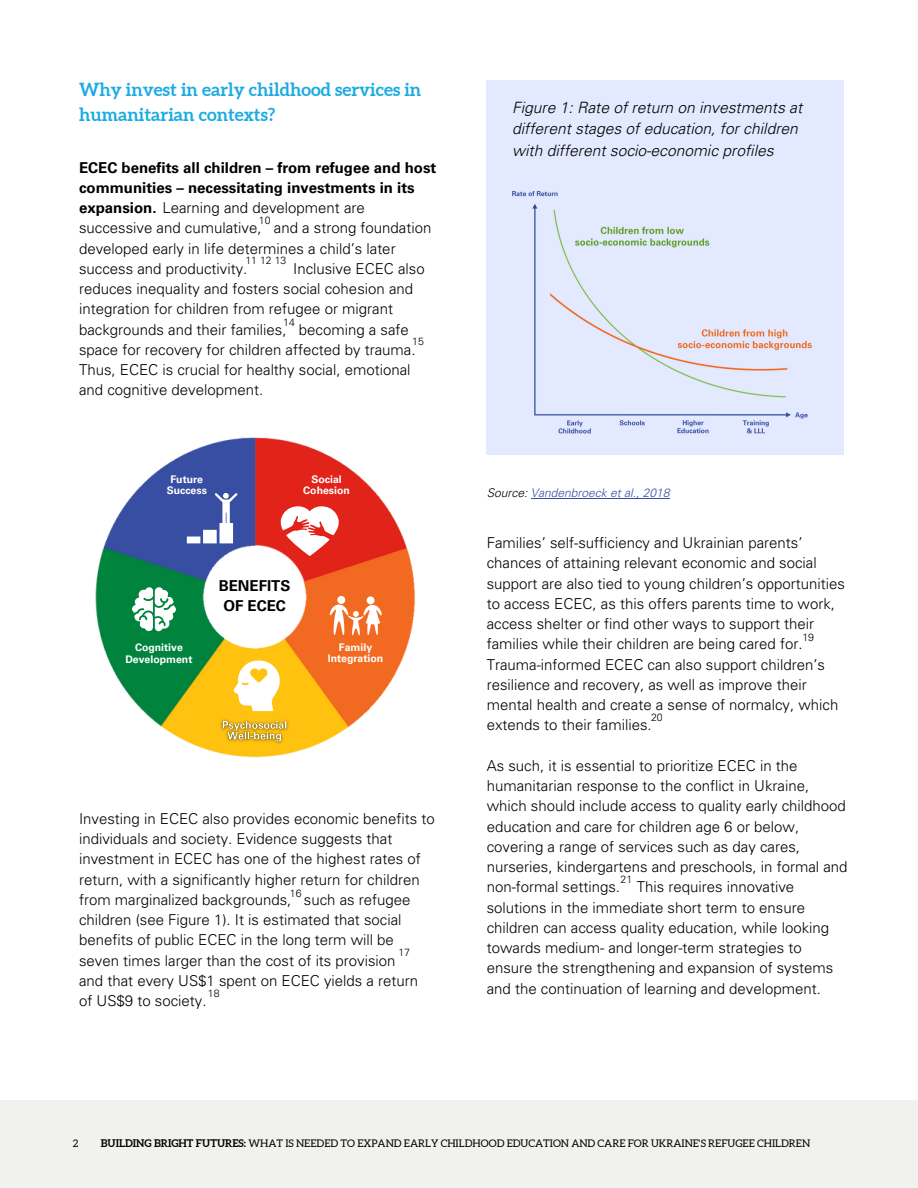
<style>
.page{position:relative;width:918px;height:1188px;background:#fff}
.page>*{position:absolute;margin:0;border:0;box-sizing:border-box;transform-origin:0 0}
.t1{font:700 18px/24.8px "Aleo";color:#1cabe2}
.t2{font:italic 300 15.6px/21px "Univers LT Pro 45";color:#000}
.t3{font:300 15px/20.2px "Univers LT Pro 45";color:#000}
.t4{font:700 15px/20.2px "Univers LT Pro 65";color:#000;text-align:center}
.t5{font:italic 300 12px "Univers LT Pro 45";color:#374ea2}
.t6{font:10.5px "Aleo";color:#000}
.t7{font:700 10.5px/10.5px "Univers LT Pro 65";color:#fff;text-align:center}
.t8{font:300 10.5px "Univers LT Pro 45";color:#000}
.s1{font-family:"Univers LT Pro 65";font-weight:700}
.s2{color:#000}
.s3{font-weight:700}
</style>
<div class="page">
<div style="left:0;top:1101px;width:918px;height:87px;background:#eeeeec"></div>
<div style="left:487px;top:80px;width:356px;height:248px;background:#e3e9ff"></div>
<img style="left:487px;top:191px;width:356px;height:263px">
<img style="left:95px;top:437px;width:320px;height:321px">
<svg style="left:187px;top:493px;width:50px;height:50px"></svg>
<div style="left:337px;top:596px;width:8px;height:8px;background:#fff;border-radius:50%"></div>
<div style="left:367px;top:596px;width:8px;height:8px;background:#fff;border-radius:50%"></div>
<svg style="left:329px;top:605px;width:54px;height:30px"></svg>
<svg style="left:280px;top:503px;width:60px;height:53px"></svg>
<img style="left:217px;top:715px;width:75px;height:38px">
<svg style="left:234px;top:660px;width:47px;height:51px"></svg>
<svg style="left:131px;top:587px;width:45px;height:45px"></svg>
<hr style="left:531px;top:498px;width:139px;height:1px;background:#374ea2">
<p class="t1" style="left:79px;top:77px;width:344px">Why invest in early childhood services in humanitarian contexts?</p>
<p class="t4" style="left:79px;top:159px;width:359px;text-align:left">ECEC benefits all children – from refugee and host communities – necessitating investments in its</p>
<p class="t3" style="left:79px;top:200px;width:354px"><span class="s1">expansion.</span> Learning and development are successive and cumulative, and a strong foundation developed early in life determines a child’s later success and productivity.</p>
<p class="t8" style="left:259px;top:217px;width:13px">10</p>
<p class="t8" style="left:245px;top:257px;width:42px">11 12 13</p>
<p class="t3" style="left:79px;top:261px;width:347px;text-indent:214px">Inclusive ECEC also reduces inequality and fosters social cohesion and integration for children from refugee or migrant backgrounds and their families, becoming a safe space for recovery for children affected by trauma.<br>Thus, ECEC is crucial for healthy social, emotional and cognitive development.</p>
<p class="t8" style="left:283px;top:319px;width:13px">14</p>
<p class="t8" style="left:412px;top:338px;width:13px">15</p>
<p class="t7" style="left:167px;top:476px;width:42px">Future<br>Success</p>
<p class="t7" style="left:303px;top:476px;width:48px">Social<br>Cohesion</p>
<p class="t7" style="left:125px;top:643px;width:69px;line-height:12.3px">Cognitive<br>Development</p>
<p class="t4" style="left:219px;top:578px;width:73px">BENEFITS<br>OF ECEC</p>
<p class="t7" style="left:328px;top:644px;width:57px">Family<br>Integration</p>
<p class="t3" style="left:79px;top:810px;width:357px">Investing in ECEC also provides economic benefits to individuals and society. Evidence suggests that investment in ECEC has one of the highest rates of return, with a significantly higher return for children from marginalized backgrounds, such as refugee children (see Figure 1). It is estimated that social benefits of public ECEC in the long term will be seven times larger than the cost of its provision<br>and that every US$1 spent on ECEC yields a return of US$9 to society.</p>
<p class="t8" style="left:290px;top:890px;width:13px">16</p>
<p class="t8" style="left:398px;top:949px;width:13px">17</p>
<p class="t8" style="left:208px;top:990px;width:13px">18</p>
<p class="t2" style="left:512px;top:99px;width:292px">Figure 1: Rate of return on investments at different stages of education, for children with different socio-economic profiles</p>
<p class="t5" style="left:487px;top:489px;width:184px"><span class="s2">Source:</span> Vandenbroeck et al., 2018</p>
<p class="t3" style="left:487px;top:535px;width:360px">Families’ self-sufficiency and Ukrainian parents’ chances of attaining relevant economic and social support are also tied to young children’s opportunities to access ECEC, as this offers parents time to work, access shelter or find other ways to support their families while their children are being cared for.<br>Trauma-informed ECEC can also support children’s resilience and recovery, as well as improve their mental health and create a sense of normalcy, which extends to their families.</p>
<p class="t3" style="left:487px;top:757px;width:362px">As such, it is essential to prioritize ECEC in the humanitarian response to the conflict in Ukraine, which should include access to quality early childhood education and care for children age 6 or below, covering a range of services such as day cares, nurseries, kindergartens and preschools, in formal and non-formal settings. This requires innovative solutions in the immediate short term to ensure children can access quality education, while looking towards medium- and longer-term strategies to ensure the strengthening and expansion of systems and the continuation of learning and development.</p>
<p class="t8" style="left:802px;top:633px;width:13px">19</p>
<p class="t8" style="left:651px;top:714px;width:13px">20</p>
<p class="t8" style="left:621px;top:876px;width:13px">21</p>
<p class="t6" style="left:73px;top:1138px;width:7px">2</p>
<p class="t6" style="left:101px;top:1138px;width:711px"><span class="s3">BUILDING BRIGHT FUTURES:</span> WHAT IS NEEDED TO EXPAND EARLY CHILDHOOD EDUCATION AND CARE FOR UKRAINE'S REFUGEE CHILDREN</p>
</div>
